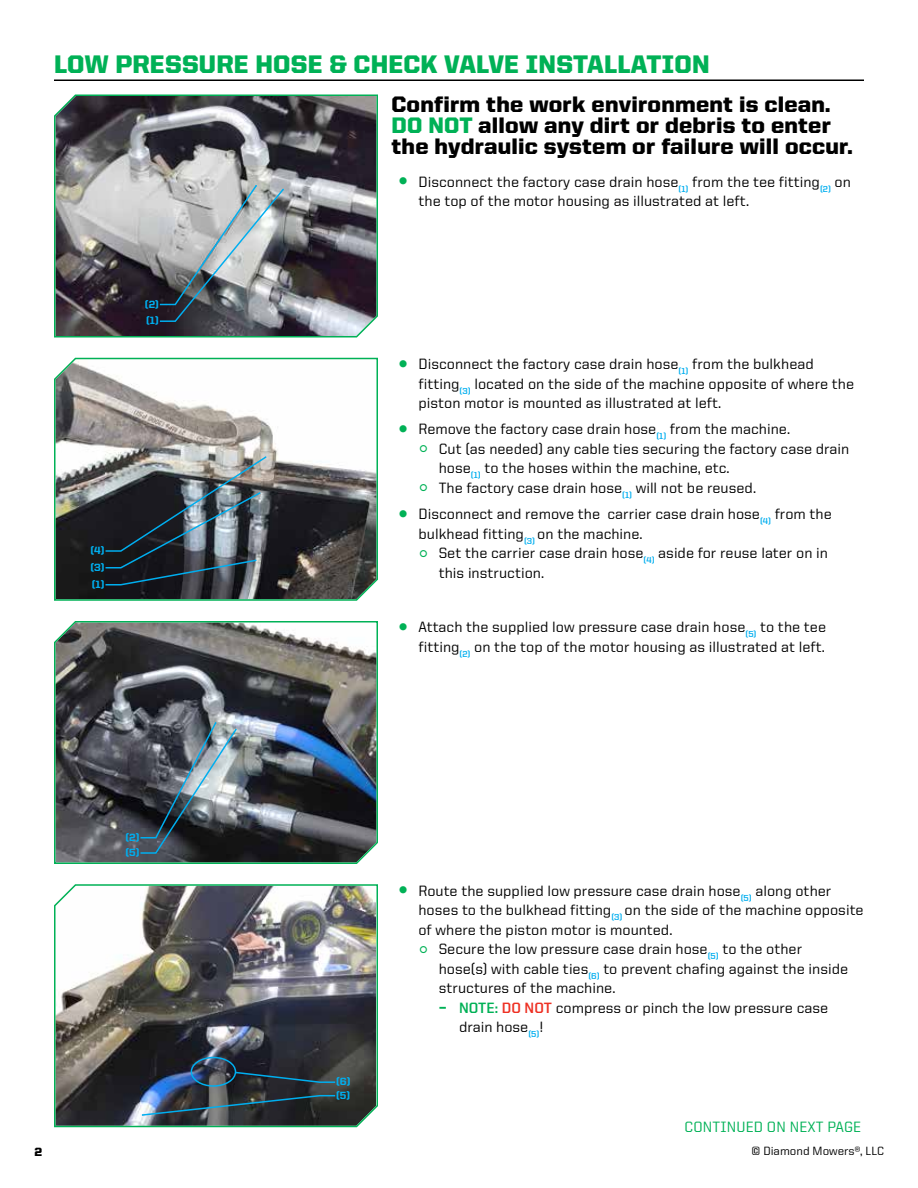
<style>
.page{position:relative;width:918px;height:1188px;background:#fff}
.page>*{position:absolute;margin:0;border:0;box-sizing:border-box;transform-origin:0 0}
.follower_1{font:900 25.5px "United Sans Reg";letter-spacing:.01em;color:#00b156}
.Body_Text{font:900 22.5px/21px "United Sans Reg";letter-spacing:.01em;color:#000}
.t1{font:500 15px/19.5px "United Sans Reg";color:#000}
.t2{font:500 15px "United Sans Reg";letter-spacing:.01em;color:#00b156}
.t3{font:500 12px "United Sans Reg";color:#000}
.t4{font:900 12px "United Sans Reg";color:#000}
.caption_text{font:800 10.5px "United Sans Reg";color:#00aeef}
.s1{color:#00b156}
.s2{font-family:"Arial";font-weight:400;font-size:28.5px;color:#00b156}
.s3{font-family:"Arial";font-weight:400;font-size:24px;color:#00b156}
.s4{font-weight:700;color:#00b156}
.s5{font-weight:700;color:#ee3124}
</style>
<div class="page">
<hr style="left:54px;top:80px;width:810px;height:1px;background:#000">
<img style="left:54px;top:621px;width:324px;height:243px">
<img style="left:54px;top:884px;width:324px;height:244px">
<svg style="left:54px;top:94px;width:324px;height:244px;background:#696a6d"></svg>
<svg style="left:54px;top:357px;width:324px;height:244px"></svg>
<svg style="left:234px;top:1071px;width:103px;height:13px"></svg>
<svg style="left:158px;top:184px;width:127px;height:139px;background:#979da0"></svg>
<img style="left:104px;top:455px;width:164px;height:131px">
<svg style="left:139px;top:721px;width:99px;height:134px;background:#5b656d"></svg>
<img style="left:141px;top:1094px;width:196px;height:23px">
<div style="left:191px;top:1057px;width:45px;height:30px;border:2px solid #00aeef;border-radius:50%"></div>
<p class="follower_1" style="left:54px;top:50px;width:657px">LOW PRESSURE HOSE &amp; CHECK VALVE INSTALLATION</p>
<p class="Body_Text" style="left:392px;top:93px;width:463px">Confirm the work environment is clean.<br><span class="s1">DO NOT</span> allow any dirt or debris to enter the hydraulic system or failure will occur.</p>
<p class="caption_text" style="left:145px;top:298px;width:15px">(2)</p>
<p class="caption_text" style="left:146px;top:315px;width:14px">(1)</p>
<p class="caption_text" style="left:91px;top:545px;width:15px">(4)</p>
<p class="caption_text" style="left:90px;top:562px;width:16px">(3)</p>
<p class="caption_text" style="left:92px;top:579px;width:14px">(1)</p>
<p class="t1" style="left:419px;top:172px;width:434px;text-indent:-20px"><span class="s2">•</span> Disconnect the factory case drain hose<sub>(1)</sub> from the tee fitting<sub>(2)</sub> on the top of the motor housing as illustrated at left.</p>
<p class="t1" style="left:418px;top:354px;width:437px;text-indent:-20px"><span class="s2">•</span> Disconnect the factory case drain hose<sub>(1)</sub> from the bulkhead fitting<sub>(3)</sub> located on the side of the machine opposite of where the piston motor is mounted as illustrated at left.</p>
<p class="t1" style="left:398px;top:419px;width:393px"><span class="s2">•</span> Remove the factory case drain hose<sub>(1)</sub> from the machine.</p>
<p class="t1" style="left:439px;top:439px;width:412px;text-indent:-20px"><span class="s2">◦</span> Cut (as needed) any cable ties securing the factory case drain hose<sub>(1)</sub> to the hoses within the machine, etc.</p>
<p class="t1" style="left:418px;top:478px;width:339px"><span class="s2">◦</span> The factory case drain hose<sub>(1)</sub> will not be reused.</p>
<p class="t1" style="left:418px;top:504px;width:415px;text-indent:-20px"><span class="s2">•</span> Disconnect and remove the carrier case drain hose<sub>(4)</sub> from the bulkhead fitting<sub>(3)</sub> on the machine.</p>
<p class="t1" style="left:439px;top:543px;width:391px;text-indent:-20px"><span class="s2">◦</span> Set the carrier case drain hose<sub>(4)</sub> aside for reuse later on in this instruction.</p>
<p class="t1" style="left:398px;top:617px;width:429px;text-align:right"><span class="s2">•</span> Attach the supplied low pressure case drain hose<sub>(5)</sub> to the tee fitting<sub>(2)</sub> on the top of the motor housing as illustrated at left.</p>
<p class="caption_text" style="left:126px;top:832px;width:15px">(2)</p>
<p class="caption_text" style="left:125px;top:847px;width:15px">(5)</p>
<p class="t4" style="left:35px;top:1145px;width:9px">2</p>
<p class="caption_text" style="left:336px;top:1076px;width:16px">(6)</p>
<p class="caption_text" style="left:336px;top:1090px;width:15px">(5)</p>
<p class="t1" style="left:418px;top:881px;width:447px;text-indent:-20px"><span class="s2">•</span> Route the supplied low pressure case drain hose<sub>(5)</sub> along other hoses to the bulkhead fitting<sub>(3)</sub> on the side of the machine opposite of where the piston motor is mounted.</p>
<p class="t1" style="left:439px;top:939px;width:411px;text-indent:-20px"><span class="s2">◦</span> Secure the low pressure case drain hose<sub>(5)</sub> to the other hose(s) with cable ties<sub>(6)</sub> to prevent chafing against the inside structures of the machine.</p>
<p class="t1" style="left:459px;top:998px;width:371px;text-indent:-20px"><span class="s3">-</span> <span class="s4">NOTE:</span> <span class="s5">DO NOT</span> compress or pinch the low pressure case drain hose<sub>(5)</sub>!</p>
<p class="t2" style="left:685px;top:1119px;width:178px">CONTINUED ON NEXT PAGE</p>
<p class="t3" style="left:752px;top:1145px;width:134px">© Diamond Mowers®, LLC</p>
</div>
